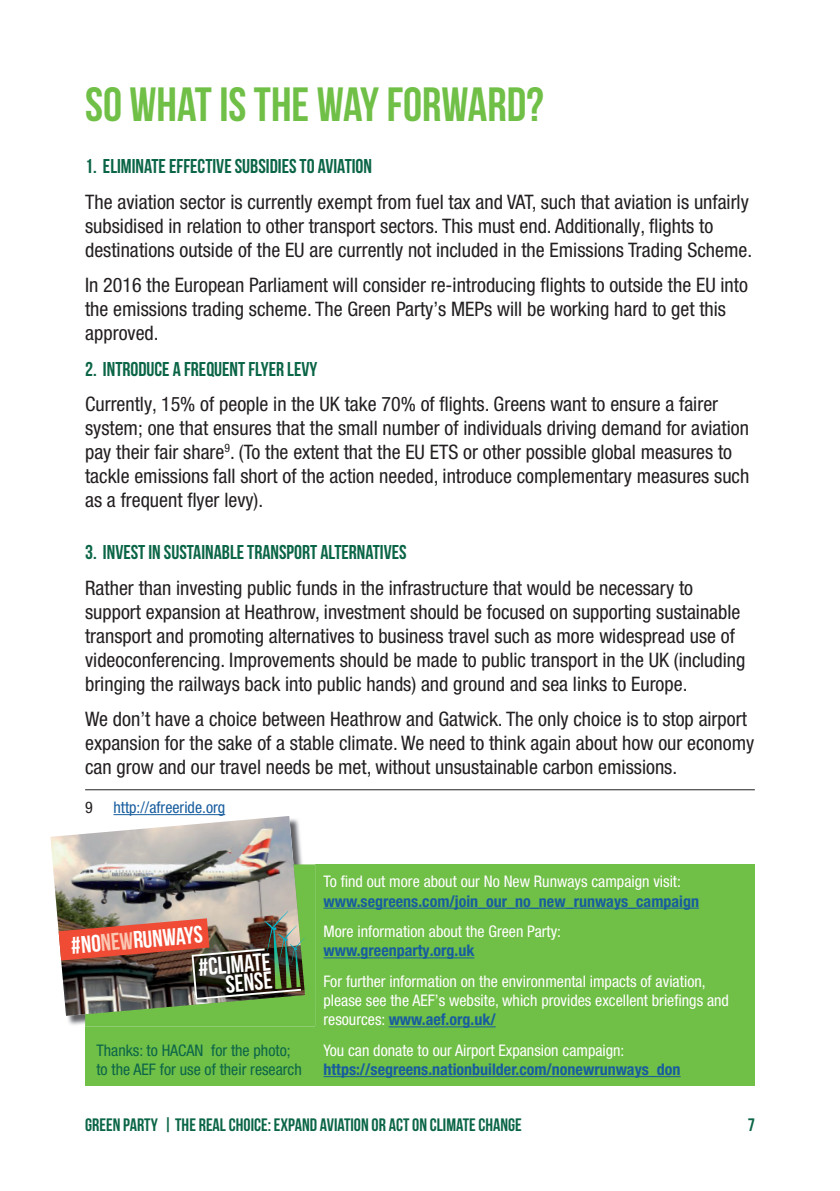
<style>
.page{position:relative;width:840px;height:1191px;background:#fff}
.page>*{position:absolute;margin:0;border:0;box-sizing:border-box;transform-origin:0 0}
.t1{font:48px "Bebas Neue";color:#70bf47}
.t2{font:24.6px "Bebas Neue";color:#fff}
.t3{font:24px "Bebas Neue";color:#fff}
.t4{font:condensed 20px/24px "Helvetica Neue LT Pro";color:#231f20}
.t5{font:20px "Bebas Neue";color:#0b6547}
.t6{font:18px "Bebas Neue";color:#0b6547}
.t7{font:condensed 16px/19.2px "Helvetica Neue LT Pro";color:#fff}
.t8{font:700 condensed 16px "Helvetica Neue LT Pro";color:#175d9e}
.t9{font:condensed 16px/19.2px "Helvetica Neue LT Pro";color:#0b6547}
.t10{font:condensed 16px "Helvetica Neue LT Pro";color:#175d9e}
.t11{font:condensed 16px "Helvetica Neue LT Pro";color:#231f20}
.s1{color:#fbc7b2}
.s2{font-weight:700;color:#175d9e}
</style>
<div class="page">
<hr style="left:113px;top:814px;width:112px;height:1px;background:#175d9e">
<hr style="left:85px;top:789px;width:669px;height:1px;background:#231f20">
<div style="left:85px;top:864px;width:669px;height:222px;background:#70bf47"></div>
<hr style="left:323px;top:907px;width:375px;height:1px;background:#175d9e">
<hr style="left:323px;top:957px;width:151px;height:1px;background:#175d9e">
<hr style="left:388px;top:1026px;width:107px;height:1px;background:#175d9e">
<hr style="left:323px;top:1076px;width:357px;height:1px;background:#175d9e">
<img style="left:50px;top:816px;width:255px;height:200px">
<img style="left:59px;top:911px;width:245px;height:89px">
<h1 class="t1" style="left:85px;top:78px;width:460px">SO WHAT IS THE WAY FORWARD?</h1>
<p class="t5" style="left:85px;top:156px;width:288px">1. ELIMINATE EFFECTIVE SUBSIDIES TO AVIATION</p>
<p class="t4" style="left:85px;top:189px;width:668px">The aviation sector is currently exempt from fuel tax and VAT, such that aviation is unfairly subsidised in relation to other transport sectors. This must end. Additionally, flights to destinations outside of the EU are currently not included in the Emissions Trading Scheme.</p>
<p class="t4" style="left:85px;top:273px;width:664px">In 2016 the European Parliament will consider re-introducing flights to outside the EU into the emissions trading scheme. The Green Party’s MEPs will be working hard to get this approved.</p>
<p class="t5" style="left:85px;top:358px;width:234px">2. INTRODUCE A FREQUENT FLYER LEVY</p>
<p class="t4" style="left:85px;top:391px;width:665px">Currently, 15% of people in the UK take 70% of flights. Greens want to ensure a fairer system; one that ensures that the small number of individuals driving demand for aviation pay their fair share<sup>9</sup>. (To the extent that the EU ETS or other possible global measures to tackle emissions fall short of the action needed, introduce complementary measures such as a frequent flyer levy).</p>
<p class="t5" style="left:85px;top:541px;width:323px">3. INVEST IN SUSTAINABLE TRANSPORT ALTERNATIVES</p>
<p class="t4" style="left:85px;top:575px;width:661px">Rather than investing public funds in the infrastructure that would be necessary to support expansion at Heathrow, investment should be focused on supporting sustainable transport and promoting alternatives to business travel such as more widespread use of videoconferencing. Improvements should be made to public transport in the UK (including bringing the railways back into public hands) and ground and sea links to Europe.</p>
<p class="t4" style="left:85px;top:706px;width:670px">We don’t have a choice between Heathrow and Gatwick. The only choice is to stop airport expansion for the sake of a stable climate. We need to think again about how our economy can grow and our travel needs be met, without unsustainable carbon emissions.</p>
<p class="t11" style="left:85px;top:798px;width:9px">9</p>
<p class="t10" style="left:113px;top:798px;width:113px">http://afreeride.org</p>
<p class="t3" style="left:70px;top:932px;width:133px;rotate:-5deg">#NO<span class="s1">NEW</span>RUNWAYS</p>
<p class="t2" style="left:197px;top:954px;width:74px;rotate:-5deg">#CLIMATE</p>
<p class="t2" style="left:224px;top:970px;width:48px;rotate:-5deg">SENSE</p>
<p class="t9" style="left:96px;top:1040px;width:207px">Thanks: to HACAN for the photo; to the AEF for use of their research</p>
<p class="t7" style="left:323px;top:872px;width:359px">To find out more about our No New Runways campaign visit:</p>
<p class="t8" style="left:323px;top:891px;width:377px">www.segreens.com/join_our_no_new_runways_campaign</p>
<p class="t7" style="left:323px;top:921px;width:239px">More information about the Green Party:</p>
<p class="t8" style="left:323px;top:941px;width:152px">www.greenparty.org.uk</p>
<p class="t7" style="left:323px;top:971px;width:407px">For further information on the environmental impacts of aviation, please see the AEF’s website, which provides excellent briefings and resources: <span class="s2">www.aef.org.uk/</span></p>
<p class="t7" style="left:323px;top:1040px;width:302px">You can donate to our Airport Expansion campaign:</p>
<p class="t8" style="left:323px;top:1059px;width:358px">https://segreens.nationbuilder.com/nonewrunways_don</p>
<p class="t6" style="left:85px;top:1114px;width:438px">GREEN PARTY | THE REAL CHOICE: EXPAND AVIATION OR ACT ON CLIMATE CHANGE</p>
<p class="t6" style="left:747px;top:1114px;width:9px">7</p>
</div>
